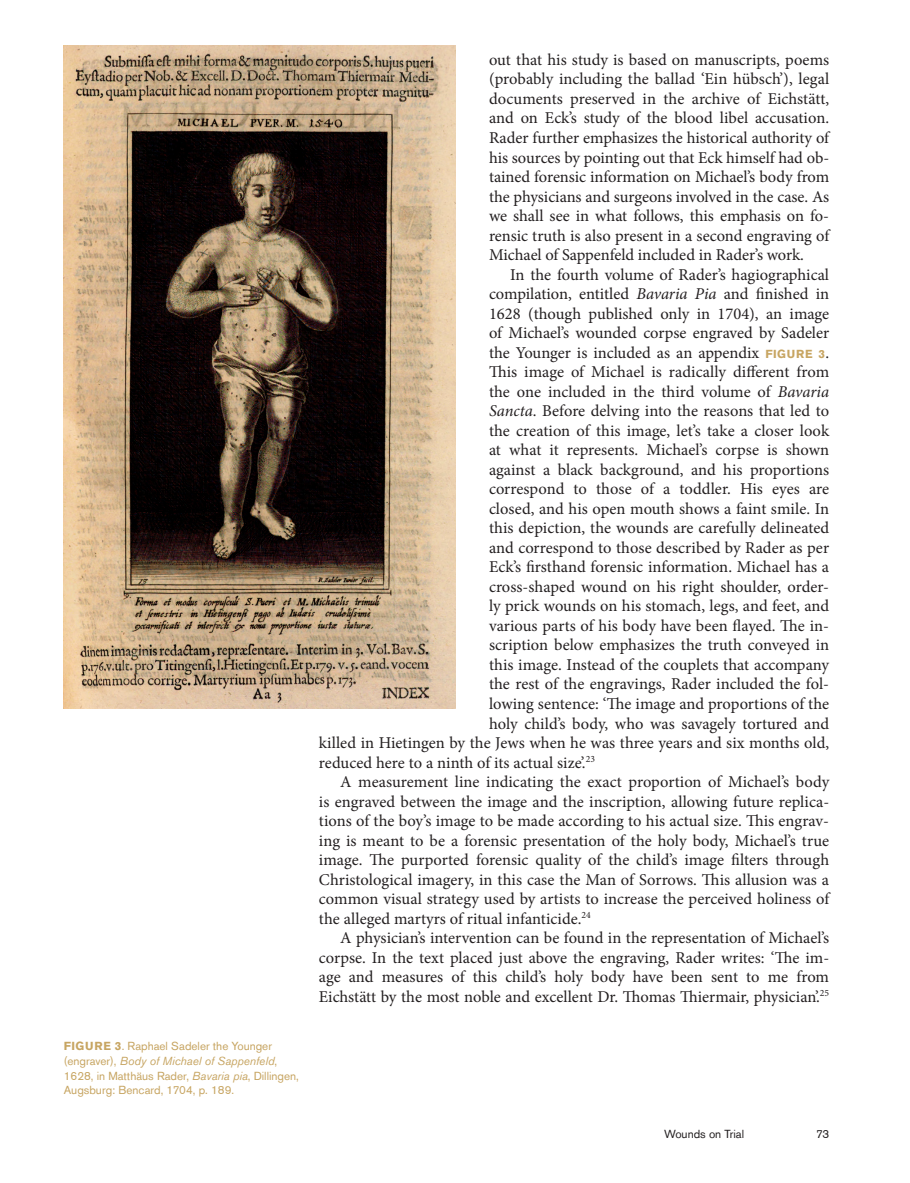
<style>
.page{position:relative;width:910px;height:1183px;background:#fff}
.page>*{position:absolute;margin:0;border:0;box-sizing:border-box;transform-origin:0 0}
.t1{font:16.5px/19.5px "Minion Pro";color:#231f20;text-align:justify}
.t2{font:11.7px/14.5px "Akzidenz Grotesk BE Regular 2";color:#c7a562}
.t3{font:italic 11.7px "Akzidenz Grotesk BE";color:#c7a562}
.t4{font:11.7px "Akzidenz Grotesk BE";color:#231f20}
.s1{font-family:"Akzidenz Grotesk BE";font-weight:700}
.s2{font-family:"Akzidenz Grotesk BE Regular 2";font-style:normal}
.s3{font-family:"Akzidenz Grotesk BE";font-style:italic}
.s4{font-style:italic}
.s5{font-family:"Akzidenz Grotesk BE";font-weight:700;font-size:11.7px;color:#c7a562}
</style>
<div class="page">
<img style="left:64px;top:46px;width:391px;height:661px">
<p class="t2" style="left:64px;top:1038px;width:210px"><span class="s1">FIGURE 3</span>. Raphael Sadeler the Younger</p>
<p class="t3" style="left:64px;top:1053px;width:215px"><span class="s2">(engraver),</span> Body of Michael of Sappenfeld<span class="s2">,</span></p>
<p class="t2" style="left:64px;top:1068px;width:237px">1628, in Matthäus Rader, <span class="s3">Bavaria pia</span>, Dillingen,<br>Augsburg: Bencard, 1704, p. 189.</p>
<p class="t1" style="left:489px;top:50px;width:342px">out that his study is based on manuscripts, poems (probably including the ballad ‘Ein hübsch’), legal documents preserved in the archive of Eichstätt, and on Eck’s study of the blood libel accusation.<br>Rader further emphasizes the historical authority of his sources by pointing out that Eck himself had ob&shy;tained forensic information on Michael’s body from the physicians and surgeons involved in the case. As we shall see in what follows, this emphasis on fo&shy;rensic truth is also present in a second engraving of Michael of Sappenfeld included in Rader’s work.</p>
<p class="t1" style="left:510px;top:264px;width:320px">In the fourth volume of Rader’s hagiographical</p>
<p class="t1" style="left:489px;top:284px;width:342px">compilation, entitled <span class="s4">Bavaria Pia</span> and finished in</p>
<p class="t1" style="left:489px;top:303px;width:342px">1628 (though published only in 1704), an image</p>
<p class="t1" style="left:489px;top:323px;width:342px">of Michael’s wounded corpse engraved by Sadeler</p>
<p class="t1" style="left:489px;top:342px;width:342px">the Younger is included as an appendix <span class="s5">FIGURE 3</span>.</p>
<p class="t1" style="left:489px;top:362px;width:342px">This image of Michael is radically different from</p>
<p class="t1" style="left:489px;top:381px;width:342px">the one included in the third volume of <span class="s4">Bavaria</span></p>
<p class="t1" style="left:489px;top:401px;width:342px"><span class="s4">Sancta</span>. Before delving into the reasons that led to</p>
<p class="t1" style="left:489px;top:420px;width:342px">the creation of this image, let’s take a closer look</p>
<p class="t1" style="left:489px;top:440px;width:342px">at what it represents. Michael’s corpse is shown</p>
<p class="t1" style="left:489px;top:459px;width:342px">against a black background, and his proportions</p>
<p class="t1" style="left:489px;top:479px;width:342px">correspond to those of a toddler. His eyes are</p>
<p class="t1" style="left:489px;top:498px;width:342px">closed, and his open mouth shows a faint smile. In</p>
<p class="t1" style="left:489px;top:518px;width:342px">this depiction, the wounds are carefully delineated</p>
<p class="t1" style="left:489px;top:537px;width:342px">and correspond to those described by Rader as per</p>
<p class="t1" style="left:489px;top:557px;width:342px">Eck’s firsthand forensic information. Michael has a</p>
<p class="t1" style="left:489px;top:576px;width:342px">cross-shaped wound on his right shoulder, order-</p>
<p class="t1" style="left:489px;top:596px;width:342px">ly prick wounds on his stomach, legs, and feet, and</p>
<p class="t1" style="left:489px;top:615px;width:342px">various parts of his body have been flayed. The in-</p>
<p class="t1" style="left:489px;top:635px;width:342px">scription below emphasizes the truth conveyed in</p>
<p class="t1" style="left:489px;top:654px;width:342px">this image. Instead of the couplets that accompany</p>
<p class="t1" style="left:489px;top:674px;width:342px">the rest of the engravings, Rader included the fol-</p>
<p class="t1" style="left:489px;top:693px;width:342px">lowing sentence: ‘The image and proportions of the</p>
<p class="t1" style="left:489px;top:713px;width:342px">holy child’s body, who was savagely tortured and</p>
<p class="t1" style="left:319px;top:732px;width:512px">killed in Hietingen by the Jews when he was three years and six months old,</p>
<p class="t1" style="left:319px;top:752px;width:278px">reduced here to a ninth of its actual size’.<sup>23</sup></p>
<p class="t1" style="left:340px;top:771px;width:491px">A measurement line indicating the exact proportion of Michael’s body</p>
<p class="t1" style="left:319px;top:791px;width:512px">is engraved between the image and the inscription, allowing future replica-</p>
<p class="t1" style="left:319px;top:810px;width:512px">tions of the boy’s image to be made according to his actual size. This engrav-</p>
<p class="t1" style="left:319px;top:830px;width:512px">ing is meant to be a forensic presentation of the holy body, Michael’s true</p>
<p class="t1" style="left:319px;top:849px;width:512px">image. The purported forensic quality of the child’s image filters through</p>
<p class="t1" style="left:319px;top:869px;width:512px">Christological imagery, in this case the Man of Sorrows. This allusion was a</p>
<p class="t1" style="left:319px;top:888px;width:512px">common visual strategy used by artists to increase the perceived holiness of</p>
<p class="t1" style="left:319px;top:908px;width:273px">the alleged martyrs of ritual infanticide.<sup>24</sup></p>
<p class="t1" style="left:340px;top:927px;width:491px">A physician’s intervention can be found in the representation of Michael’s</p>
<p class="t1" style="left:319px;top:947px;width:512px">corpse. In the text placed just above the engraving, Rader writes: ‘The im-</p>
<p class="t1" style="left:319px;top:966px;width:512px">age and measures of this child’s holy body have been sent to me from</p>
<p class="t1" style="left:319px;top:986px;width:512px">Eichstätt by the most noble and excellent Dr. Thomas Thiermair, physician’.<sup>25</sup></p>
<p class="t4" style="left:664px;top:1126px;width:81px">Wounds on Trial</p>
<p class="t4" style="left:816px;top:1126px;width:15px">73</p>
</div>
